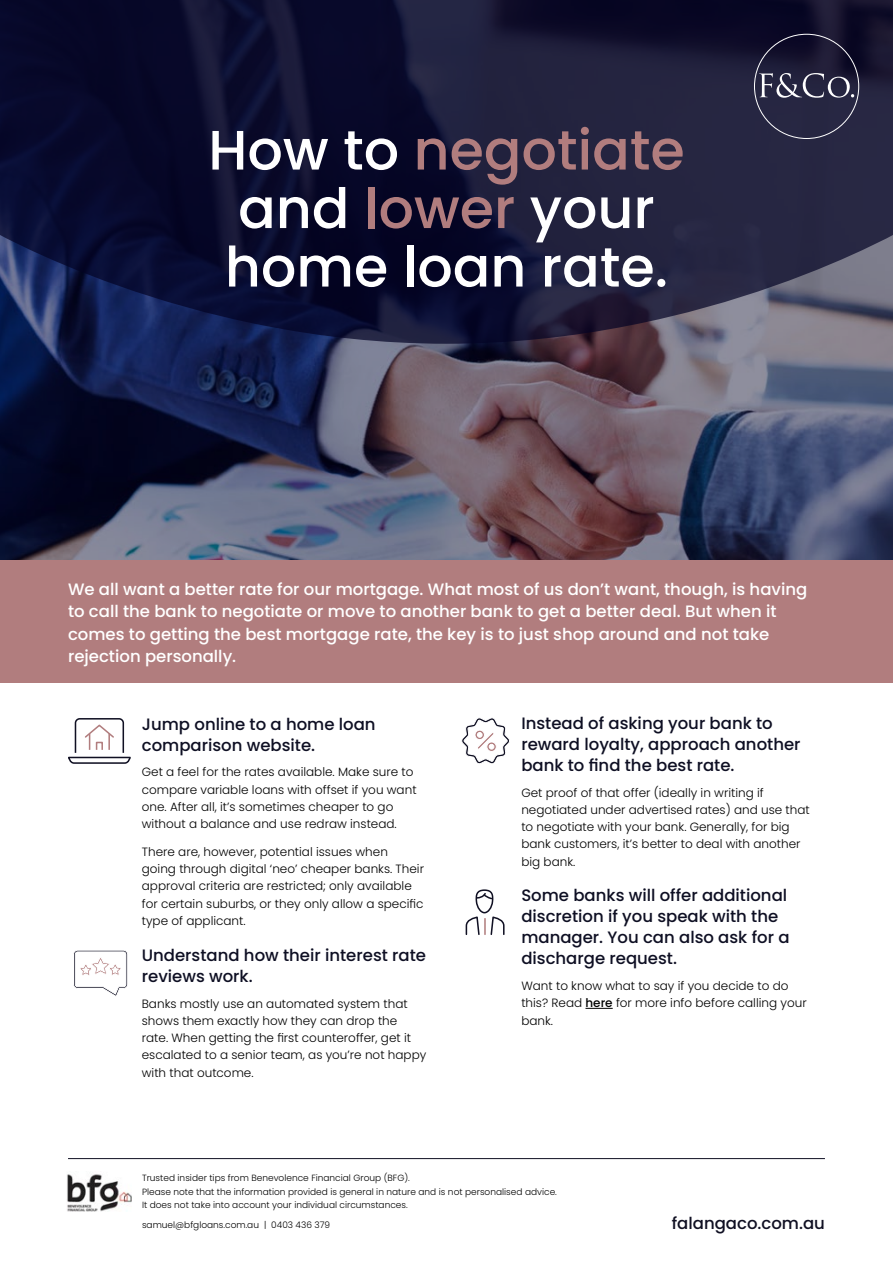
<style>
.page{position:relative;width:893px;height:1263px;background:#fff}
.page>*{position:absolute;margin:0;border:0;box-sizing:border-box;transform-origin:0 0}
.t1{font:500 55.5px/58.5px "Poppins";color:#fff}
.t2{font:500 16.5px/21px "Poppins";color:#0e0f23}
.t3{font:500 16.5px/22.5px "Poppins";color:#fff}
.t4{font:500 16.5px "Poppins";color:#101023}
.t5{font:300 12px/17.2px "Poppins";color:#000}
.t6{font:300 9px/13.5px "Poppins";color:#000}
.s1{color:#b17d7e}
.s2{font-weight:500}
</style>
<div class="page">
<svg style="left:0;top:344px;width:893px;height:216px;background:#4a4962"></svg>
<svg style="left:0;top:0;width:893px;height:344px;background:#191a39"></svg>
<svg style="left:759px;top:73px;width:95px;height:25px;background:#505065"></svg>
<svg style="left:585px;top:1008px;width:28px;height:1px"></svg>
<hr style="left:68px;top:1158px;width:757px;height:1px;background:#101023">
<img style="left:67px;top:1174px;width:65px;height:37px">
<svg style="left:73px;top:950px;width:55px;height:46px"></svg>
<svg style="left:461px;top:718px;width:49px;height:46px"></svg>
<svg style="left:68px;top:718px;width:63px;height:46px"></svg>
<svg style="left:465px;top:889px;width:40px;height:46px"></svg>
<div style="left:0;top:560px;width:893px;height:122px;background:#b17d7e"></div>
<h1 class="t1" style="left:208px;top:121px;width:478px">How to <span class="s1">negotiate </span>and <span class="s1">lower</span> your home loan rate.</h1>
<p class="t3" style="left:68px;top:578px;width:741px">We all want a better rate for our mortgage. What most of us don’t want, though, is having to call the bank to negotiate or move to another bank to get a better deal. But when it comes to getting the best mortgage rate, the key is to just shop around and not take rejection personally.</p>
<h2 class="t2" style="left:142px;top:713px;width:235px">Jump online to a home loan comparison website.</h2>
<p class="t5" style="left:142px;top:764px;width:276px">Get a feel for the rates available. Make sure to compare variable loans with offset if you want one. After all, it’s sometimes cheaper to go without a balance and use redraw instead.</p>
<p class="t5" style="left:142px;top:843px;width:284px">There are, however, potential issues when going through digital ‘neo’ cheaper banks. Their approval criteria are restricted; only available for certain suburbs, or they only allow a specific type of applicant.</p>
<h2 class="t2" style="left:142px;top:945px;width:286px">Understand how their interest rate reviews work.</h2>
<p class="t5" style="left:142px;top:995px;width:286px">Banks mostly use an automated system that shows them exactly how they can drop the rate. When getting the first counteroffer, get it escalated to a senior team, as you’re not happy with that outcome.</p>
<h2 class="t2" style="left:521px;top:712px;width:281px">Instead of asking your bank to reward loyalty, approach another bank to find the best rate.</h2>
<p class="t5" style="left:521px;top:784px;width:290px">Get proof of that offer (ideally in writing if negotiated under advertised rates) and use that to negotiate with your bank. Generally, for big bank customers, it’s better to deal with another big bank.</p>
<h2 class="t2" style="left:521px;top:885px;width:270px">Some banks will offer additional discretion if you speak with the manager. You can also ask for a discharge request.</h2>
<p class="t5" style="left:521px;top:977px;width:287px">Want to know what to say if you decide to do this? Read <span class="s2">here</span> for more info before calling your bank.</p>
<p class="t6" style="left:142px;top:1171px;width:416px">Trusted insider tips from Benevolence Financial Group (BFG).<br>Please note that the information provided is general in nature and is not personalised advice.<br>It does not take into account your individual circumstances.</p>
<p class="t6" style="left:142px;top:1218px;width:190px">samuel@bfgloans.com.au | 0403 436 379</p>
<h2 class="t4" style="left:672px;top:1213px;width:155px">falangaco.com.au</h2>
</div>
